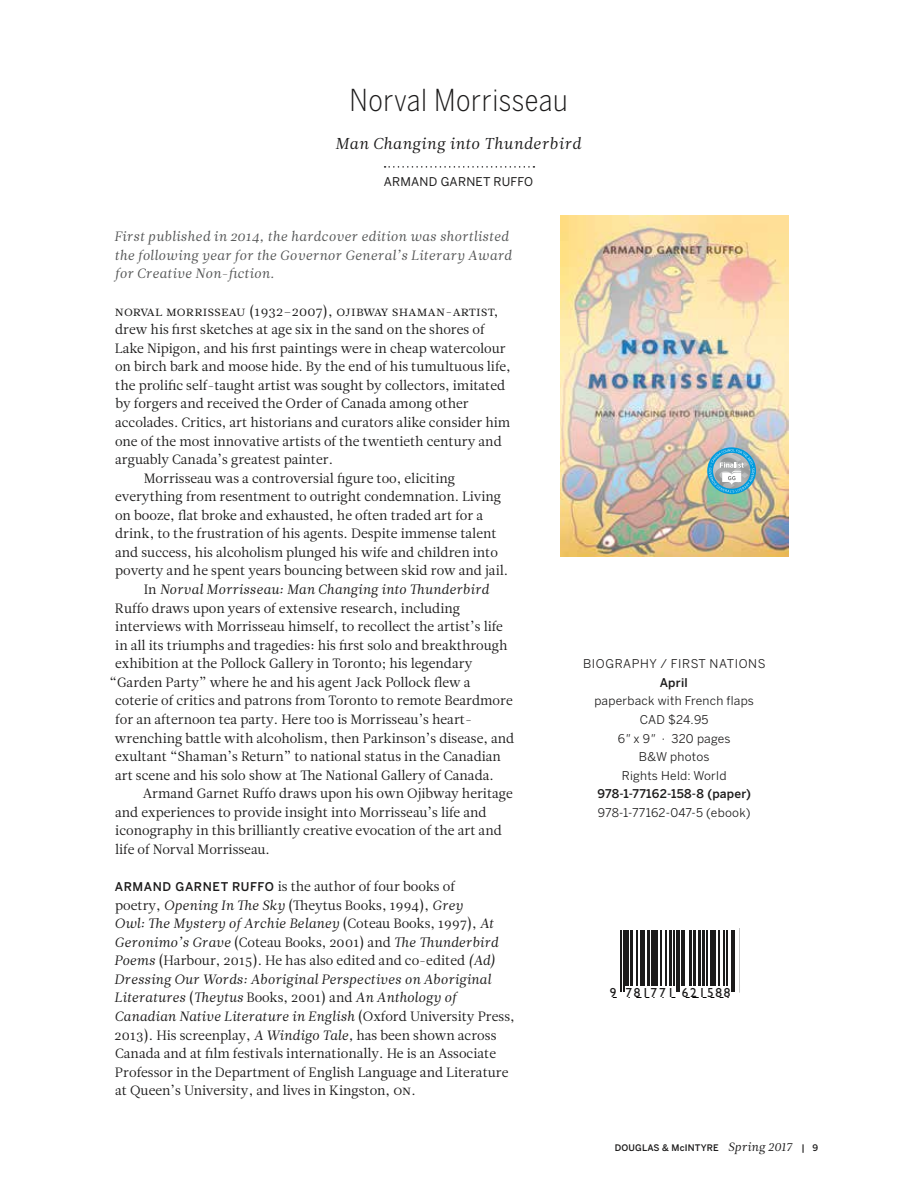
<style>
.page{position:relative;width:918px;height:1188px;background:#fff}
.page>*{position:absolute;margin:0;border:0;box-sizing:border-box;transform-origin:0 0}
.t1{font:300 30px "Benton Sans Cond";letter-spacing:.02em;color:#1c1b1b}
.t2{font:15.75px "Leitura News Italic 1";letter-spacing:.02em;color:#1c1b1b}
.t3{font:13.5px/18.6px "Leitura News Roman 1";color:#1c1b1b}
.t4{font:13.5px/18.6px "Leitura News Italic 1";color:#1c1b1b}
.t5{font:13.5px/18.6px "Leitura News Italic 1";letter-spacing:.01em;color:#545555}
.t6{font:13.5px "Leitura News Roman 1";letter-spacing:.02em;color:#1c1b1b}
.t7{font:13.2px "Gill Sans";letter-spacing:.14em;color:#1c1b1b}
.t8{font:12px/18.6px "Benton Sans";letter-spacing:.02em;color:#1c1b1b;text-align:center}
.t9{font:500 12px "Benton Sans";letter-spacing:.02em;color:#1c1b1b}
.t10{font:12px "Benton Sans";letter-spacing:.05em;color:#1c1b1b}
.t11{font:12px "Benton Sans Regular SC";letter-spacing:.02em;color:#1c1b1b}
.t12{font:500 9px "Benton Sans";letter-spacing:.02em;color:#1c1b1b}
.s1{font-family:"Leitura News Roman 1"}
.s2{font-family:"Benton Sans";font-weight:500;font-size:12px}
.s3{font-family:"Leitura News Italic 1"}
.s4{font-style:italic}
.s5{font-family:"Leitura News Italic 1";font-weight:400;font-size:12px}
</style>
<div class="page">
<svg style="left:385px;top:166px;width:149px;height:2px"></svg>
<svg style="left:620px;top:930px;width:114px;height:62px"></svg>
<hr style="left:621px;top:930px;width:1px;height:62px;background:#1c1b1b">
<hr style="left:623px;top:930px;width:1px;height:62px;background:#1c1b1b">
<hr style="left:626px;top:930px;width:3px;height:56px;background:#1c1b1b">
<hr style="left:630px;top:930px;width:3px;height:56px;background:#1c1b1b">
<hr style="left:637px;top:930px;width:1px;height:56px;background:#1c1b1b">
<hr style="left:640px;top:930px;width:1px;height:56px;background:#1c1b1b">
<hr style="left:642px;top:930px;width:3px;height:56px;background:#1c1b1b">
<hr style="left:647px;top:930px;width:3px;height:56px;background:#1c1b1b">
<hr style="left:651px;top:930px;width:4px;height:56px;background:#1c1b1b">
<hr style="left:656px;top:930px;width:2px;height:56px;background:#1c1b1b">
<hr style="left:661px;top:930px;width:1px;height:56px;background:#1c1b1b">
<hr style="left:665px;top:930px;width:2px;height:56px;background:#1c1b1b">
<hr style="left:669px;top:930px;width:2px;height:56px;background:#1c1b1b">
<hr style="left:674px;top:930px;width:1px;height:56px;background:#1c1b1b">
<hr style="left:676px;top:930px;width:1px;height:62px;background:#1c1b1b">
<hr style="left:679px;top:930px;width:1px;height:62px;background:#1c1b1b">
<hr style="left:681px;top:930px;width:1px;height:56px;background:#1c1b1b">
<hr style="left:683px;top:930px;width:2px;height:56px;background:#1c1b1b">
<hr style="left:689px;top:930px;width:3px;height:56px;background:#1c1b1b">
<hr style="left:693px;top:930px;width:2px;height:56px;background:#1c1b1b">
<hr style="left:698px;top:930px;width:2px;height:56px;background:#1c1b1b">
<hr style="left:703px;top:930px;width:2px;height:56px;background:#1c1b1b">
<hr style="left:706px;top:930px;width:1px;height:56px;background:#1c1b1b">
<hr style="left:710px;top:930px;width:3px;height:56px;background:#1c1b1b">
<hr style="left:715px;top:930px;width:1px;height:56px;background:#1c1b1b">
<hr style="left:718px;top:930px;width:1px;height:56px;background:#1c1b1b">
<hr style="left:723px;top:930px;width:1px;height:56px;background:#1c1b1b">
<hr style="left:727px;top:930px;width:1px;height:56px;background:#1c1b1b">
<hr style="left:731px;top:930px;width:2px;height:62px;background:#1c1b1b">
<hr style="left:734px;top:930px;width:1px;height:62px;background:#1c1b1b">
<img style="left:560px;top:215px;width:228px;height:342px">
<svg style="left:707px;top:447px;width:49px;height:47px"></svg>
<svg style="left:709px;top:449px;width:45px;height:44px;background:#86b6c7"></svg>
<h1 class="t1" style="left:350px;top:83px;width:220px">Norval Morrisseau</h1>
<p class="t2" style="left:335px;top:132px;width:247px">Man Changing into Thunderbird</p>
<p class="t11" style="left:384px;top:174px;width:151px">ARMAND GARNET RUFFO</p>
<p class="t5" style="left:114px;top:228px;width:399px">First published in 2014, the hardcover edition was shortlisted the following year for the Governor General’s Literary Award for Creative Non-fiction.</p>
<p class="t6" style="left:115px;top:302px;width:385px">Norval Morrisseau (1932–2007), Ojibway shaman-artist,</p>
<p class="t3" style="left:115px;top:320px;width:371px">drew his first sketches at age six in the sand on the shores of</p>
<p class="t3" style="left:115px;top:339px;width:392px">Lake Nipigon, and his first paintings were in cheap watercolour</p>
<p class="t3" style="left:115px;top:357px;width:397px">on birch bark and moose hide. By the end of his tumultuous life,</p>
<p class="t3" style="left:115px;top:376px;width:391px">the prolific self-taught artist was sought by collectors, imitated</p>
<p class="t3" style="left:115px;top:395px;width:355px">by forgers and received the Order of Canada among other</p>
<p class="t3" style="left:115px;top:413px;width:395px">accolades. Critics, art historians and curators alike consider him</p>
<p class="t3" style="left:115px;top:432px;width:388px">one of the most innovative artists of the twentieth century and</p>
<p class="t3" style="left:115px;top:450px;width:219px">arguably Canada’s greatest painter.</p>
<p class="t3" style="left:144px;top:469px;width:313px">Morrisseau was a controversial figure too, eliciting</p>
<p class="t3" style="left:115px;top:487px;width:387px">everything from resentment to outright condemnation. Living</p>
<p class="t3" style="left:115px;top:506px;width:370px">on booze, flat broke and exhausted, he often traded art for a</p>
<p class="t3" style="left:115px;top:525px;width:383px">drink, to the frustration of his agents. Despite immense talent</p>
<p class="t3" style="left:115px;top:543px;width:384px">and success, his alcoholism plunged his wife and children into</p>
<p class="t3" style="left:115px;top:562px;width:394px">poverty and he spent years bouncing between skid row and jail.</p>
<p class="t4" style="left:144px;top:580px;width:347px"><span class="s1">In</span> Norval Morrisseau: Man Changing into Thunderbird</p>
<p class="t3" style="left:115px;top:599px;width:347px">Ruffo draws upon years of extensive research, including</p>
<p class="t3" style="left:115px;top:617px;width:389px">interviews with Morrisseau himself, to recollect the artist’s life</p>
<p class="t3" style="left:115px;top:636px;width:394px">in all its triumphs and tragedies: his first solo and breakthrough</p>
<p class="t3" style="left:115px;top:654px;width:359px">exhibition at the Pollock Gallery in Toronto; his legendary</p>
<p class="t3" style="left:109px;top:673px;width:363px">“Garden Party” where he and his agent Jack Pollock flew a</p>
<p class="t3" style="left:115px;top:692px;width:399px">coterie of critics and patrons from Toronto to remote Beardmore</p>
<p class="t3" style="left:115px;top:710px;width:358px">for an afternoon tea party. Here too is Morrisseau’s heart-</p>
<p class="t3" style="left:115px;top:729px;width:401px">wrenching battle with alcoholism, then Parkinson’s disease, and</p>
<p class="t3" style="left:115px;top:747px;width:387px">exultant “Shaman’s Return” to national status in the Canadian</p>
<p class="t3" style="left:115px;top:766px;width:380px">art scene and his solo show at The National Gallery of Canada.</p>
<p class="t3" style="left:143px;top:784px;width:372px">Armand Garnet Ruffo draws upon his own Ojibway heritage</p>
<p class="t3" style="left:115px;top:803px;width:373px">and experiences to provide insight into Morrisseau’s life and</p>
<p class="t3" style="left:115px;top:822px;width:388px">iconography in this brilliantly creative evocation of the art and</p>
<p class="t3" style="left:115px;top:840px;width:156px">life of Norval Morrisseau.</p>
<p class="t3" style="left:115px;top:877px;width:350px"><span class="s2">ARMAND GARNET RUFFO</span> is the author of four books of poetry, <span class="s3">Opening In The Sky</span> (Theytus Books, 1994), <span class="s3">Grey</span></p>
<p class="t4" style="left:115px;top:914px;width:385px">Owl: The Mystery ofArchie Belaney <span class="s1">(Coteau Books, 1997),</span> At<br>Geronimo’s Grave <span class="s1">(Coteau Books, 2001) and</span> The Thunderbird</p>
<p class="t3" style="left:114px;top:951px;width:383px"><span class="s3">Poems</span> (Harbour, 2015). He has also edited and co-edited <span class="s3">(Ad)</span></p>
<p class="t4" style="left:114px;top:970px;width:402px">Dressing Our Words: Aboriginal Perspectives on Aboriginal<br>Literatures <span class="s1">(</span>Theytus <span class="s1">Books, 2001) and</span> An Anthology of<br>Canadian Native Literature in English <span class="s1">(Oxford University Press,</span></p>
<p class="t3" style="left:115px;top:1026px;width:395px">2013). His screenplay, <span class="s3">A Windigo Tale,</span> has been shown across Canada and at film festivals internationally. He is an Associate Professor in the Department of English Language and Literature at Queen’s University, and lives in Kingston, ON .</p>
<p class="t10" style="left:583px;top:657px;width:184px">BIOGRAPHY / FIRST NATIONS</p>
<p class="t9" style="left:660px;top:675px;width:30px">April</p>
<p class="t8" style="left:594px;top:692px;width:161px">paperback with French flaps<br>CAD $24.95<br>6<span class="s4">"</span> x 9<span class="s4">"</span> · 320 pages<br>B&amp;W photos<br>Rights Held: World</p>
<p class="t9" style="left:598px;top:787px;width:155px">978-1-77162-158-8 (paper)</p>
<p class="t8" style="left:598px;top:803px;width:154px">978-1-77162-047-5 (ebook)</p>
<p class="t7" style="left:610px;top:985px;width:122px">9 781771 621588</p>
<p class="t12" style="left:615px;top:1142px;width:205px">DOUGLAS &amp; McINTYRE <span class="s5">Spring 2017</span> | 9</p>
</div>
